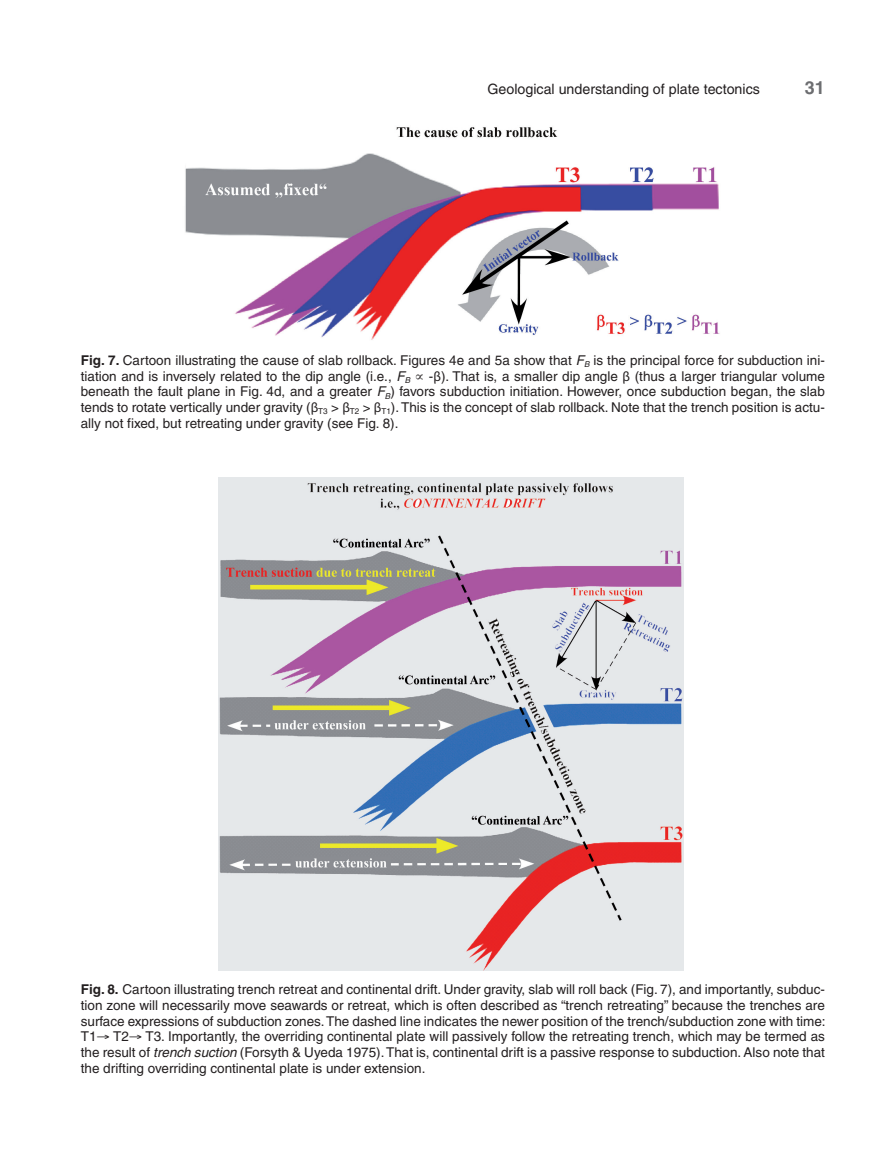
<style>
.page{position:relative;width:893px;height:1166px;background:#fff}
.page>*{position:absolute;margin:0;border:0;box-sizing:border-box;transform-origin:0 0}
.t1{font:700 18px "Helvetica";color:#6c6d70}
.t2{font:14.25px "Helvetica";color:#231f20}
.t3{font:13.5px/15.8px "Helvetica";color:#231f20;text-align:justify}
.s1{font-weight:700}
.s2{font-style:italic}
.s3{font-family:"Myriad Pro"}
</style>
<div class="page">
<img style="left:219px;top:477px;width:465px;height:493px">
<img style="left:185px;top:127px;width:535px;height:213px">
<p class="t2" style="left:487px;top:83px;width:274px">Geological understanding of plate tectonics</p>
<h1 class="t1" style="left:805px;top:81px;width:22px">31</h1>
<p class="t3" style="left:81px;top:353px;width:746px"><span class="s1">Fig. 7.</span> Cartoon illustrating the cause of slab rollback. Figures 4e and 5a show that <span class="s2">F</span><sub>B</sub> is the principal force for subduction ini&shy;tiation and is inversely related to the dip angle (i.e., <span class="s2">F</span><sub>B</sub> ∝ -<span class="s3">β</span>). That is, a smaller dip angle <span class="s3">β</span> (thus a larger triangular volume beneath the fault plane in Fig. 4d, and a greater <span class="s2">F</span><sub>B</sub>) favors subduction initiation. However, once subduction began, the slab tends to rotate vertically under gravity (<span class="s3">β</span><sub>T3</sub> &gt; <span class="s3">β</span><sub>T2</sub> &gt; <span class="s3">β</span><sub>T1</sub>). This is the concept of slab rollback. Note that the trench position is actu&shy;ally not fixed, but retreating under gravity (see Fig. 8).</p>
<p class="t3" style="left:81px;top:982px;width:746px"><span class="s1">Fig. 8.</span> Cartoon illustrating trench retreat and continental drift. Under gravity, slab will roll back (Fig. 7), and importantly, subduc&shy;tion zone will necessarily move seawards or retreat, which is often described as “trench retreating” because the trenches are surface expressions of subduction zones. The dashed line indicates the newer position of the trench/subduction zone with time:<br>T1→ T2→ T3. Importantly, the overriding continental plate will passively follow the retreating trench, which may be termed as the result of <span class="s2">trench suction</span> (Forsyth &amp; Uyeda 1975). That is, continental drift is a passive response to subduction. Also note that the drifting overriding continental plate is under extension.</p>
</div>
